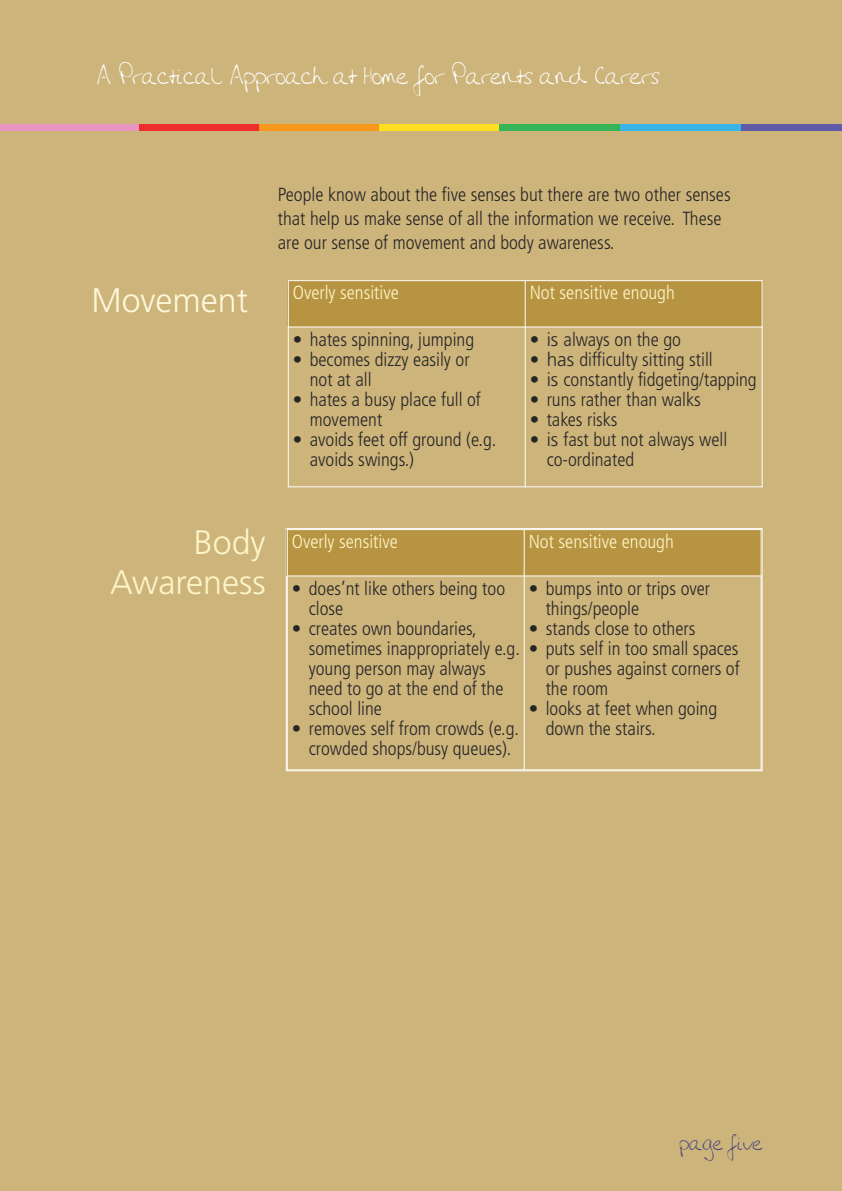
<style>
.page{position:relative;width:842px;height:1191px;background:#cdb47b}
.page>*{position:absolute;margin:0;border:0;box-sizing:border-box;transform-origin:0 0}
.t1{font:300 34px/40.8px "Frutiger LT";color:#fdf5c7;text-align:right}
.t2{font:300 34px "Frutiger LT";color:#fef8da}
.t3{font:26.8px "Amandas Hand";color:#fff}
.t4{font:23px "Amandas Hand";color:#4a467e}
.t5{font:300 condensed 19px/20px "Frutiger LT";color:#272627}
.t6{font:300 condensed 19px "Frutiger LT";color:#fdf5c7}
.s1{font-weight:400;font-stretch:normal}
.s2{font-stretch:normal}
</style>
<div class="page">
<div style="left:739px;top:125px;width:103px;height:5px;background:#5f5ba8"></div>
<div style="left:0;top:125px;width:139px;height:5px;background:#e895c0"></div>
<div style="left:139px;top:125px;width:120px;height:5px;background:#ee2d2e"></div>
<div style="left:259px;top:125px;width:120px;height:5px;background:#f7981d"></div>
<div style="left:379px;top:125px;width:121px;height:5px;background:#ffde1f"></div>
<div style="left:500px;top:125px;width:120px;height:5px;background:#36b558"></div>
<div style="left:620px;top:125px;width:120px;height:5px;background:#38b4e7"></div>
<div style="left:287px;top:529px;width:237px;height:47px;background:#b79442"></div>
<div style="left:524px;top:529px;width:238px;height:47px;background:#b79442"></div>
<hr style="left:287px;top:529px;width:1px;height:241px;background:#fff">
<hr style="left:524px;top:529px;width:1px;height:241px;background:#fff">
<hr style="left:761px;top:529px;width:1px;height:241px;background:#fff">
<hr style="left:287px;top:529px;width:475px;height:1px;background:#fff">
<hr style="left:287px;top:575px;width:475px;height:1px;background:#fff">
<hr style="left:287px;top:769px;width:475px;height:1px;background:#fff">
<div style="left:288px;top:280px;width:237px;height:47px;background:#b79442"></div>
<div style="left:525px;top:280px;width:238px;height:47px;background:#b79442"></div>
<hr style="left:288px;top:280px;width:1px;height:207px;background:#fff">
<hr style="left:525px;top:280px;width:1px;height:207px;background:#fff">
<hr style="left:762px;top:280px;width:1px;height:207px;background:#fff">
<hr style="left:288px;top:280px;width:475px;height:1px;background:#fff">
<hr style="left:288px;top:326px;width:475px;height:1px;background:#fff">
<hr style="left:288px;top:486px;width:475px;height:1px;background:#fff">
<h2 class="t3" style="left:96px;top:66px;width:564px">A Practical Approach at Home for Parents and Carers</h2>
<p class="t5" style="left:278px;top:184px;width:454px;line-height:24px">People know about the five senses but there are two other senses that help us make sense of all the information we receive. These are our sense of movement and body awareness.</p>
<h1 class="t2" style="left:91px;top:286px;width:158px">Movement</h1>
<p class="t6" style="left:293px;top:285px;width:108px">Overly sensitive</p>
<p class="t6" style="left:530px;top:285px;width:147px">Not sensitive enough</p>
<p class="t5" style="left:293px;top:331px;width:183px"><span class="s1">•</span> hates spinning, jumping</p>
<p class="t5" style="left:310px;top:351px;width:161px;text-indent:-17px"><span class="s1">•</span> becomes dizzy easily or not at all</p>
<p class="t5" style="left:310px;top:391px;width:173px;text-indent:-17px"><span class="s1">•</span> hates a busy place full of movement</p>
<p class="t5" style="left:310px;top:431px;width:188px;text-indent:-17px"><span class="s1">•</span> avoids feet off ground (e.g. avoids swings.)</p>
<p class="t5" style="left:530px;top:331px;width:153px"><span class="s1">•</span> <span class="s2">is</span> always on the go</p>
<p class="t5" style="left:530px;top:351px;width:185px"><span class="s1">•</span> <span class="s2">has</span> difficulty sitting still</p>
<p class="t5" style="left:530px;top:371px;width:229px"><span class="s1">•</span> <span class="s2">is</span> constantly fidgeting/tapping</p>
<p class="t5" style="left:530px;top:391px;width:173px"><span class="s1">•</span> runs rather than walks</p>
<p class="t5" style="left:530px;top:411px;width:89px"><span class="s1">•</span> takes risks</p>
<p class="t5" style="left:547px;top:431px;width:182px;text-indent:-17px"><span class="s1">•</span> <span class="s2">is</span> fast but not always well co-ordinated</p>
<h1 class="t1" style="left:110px;top:524px;width:157px">Body<br>Awareness</h1>
<p class="t6" style="left:292px;top:534px;width:108px">Overly sensitive</p>
<p class="t6" style="left:529px;top:534px;width:147px">Not sensitive enough</p>
<p class="t5" style="left:309px;top:579px;width:198px;text-indent:-17px"><span class="s1">•</span> does’nt like others being too close</p>
<p class="t5" style="left:309px;top:619px;width:213px;text-indent:-17px"><span class="s1">•</span> creates own boundaries, sometimes inappropriately e.g. young person may always need to go at the end of the school line</p>
<p class="t5" style="left:292px;top:719px;width:229px;text-align:center"><span class="s1">•</span> removes self from crowds (e.g. crowded shops/busy queues).</p>
<p class="t5" style="left:546px;top:579px;width:166px;text-indent:-17px"><span class="s1">•</span> bumps into or trips over things/people</p>
<p class="t5" style="left:529px;top:619px;width:168px"><span class="s1">•</span> stands close to others</p>
<p class="t5" style="left:546px;top:639px;width:195px;text-align:justify;text-indent:-17px"><span class="s1">•</span> puts self in too small spaces or pushes against corners of the room</p>
<p class="t5" style="left:546px;top:699px;width:173px;text-indent:-17px"><span class="s1">•</span> looks at feet when going down the stairs.</p>
<p class="t4" style="left:679px;top:1135px;width:85px">page five</p>
</div>
